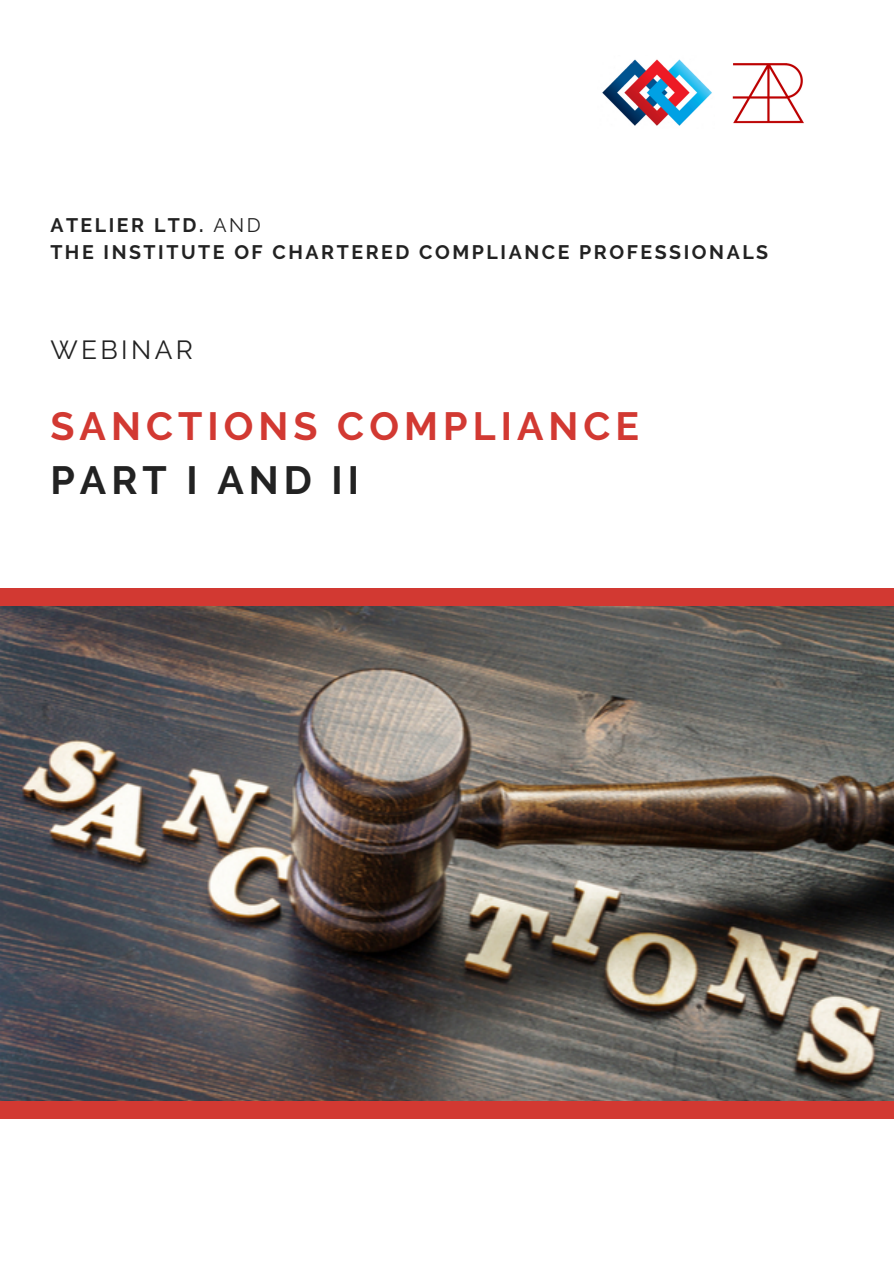
<style>
.page{position:relative;width:894px;height:1264px;background:#fff}
.page>*{position:absolute;margin:0;border:0;box-sizing:border-box;transform-origin:0 0}
.t1{font:700 39.15px "Raleway";letter-spacing:.13em;color:#d23932}
.t2{font:700 39.15px "Raleway";letter-spacing:.13em;color:#222}
.t3{font:26.1px "Raleway";letter-spacing:.13em;color:#222}
.t4{font:700 19.5px "Raleway";letter-spacing:.13em;color:#222}
.s1{font-weight:400}
</style>
<div class="page">
<img style="left:0;top:605px;width:893px;height:496px">
<div style="left:0;top:588px;width:893px;height:17px;background:#d23932"></div>
<div style="left:0;top:1101px;width:893px;height:17px;background:#d23932"></div>
<img style="left:732px;top:63px;width:72px;height:61px">
<img style="left:602px;top:59px;width:110px;height:67px">
<p class="t4" style="left:50px;top:213px;width:212px">ATELIER LTD. <span class="s1">AND</span></p>
<p class="t4" style="left:50px;top:240px;width:719px">THE INSTITUTE OF CHARTERED COMPLIANCE PROFESSIONALS</p>
<p class="t3" style="left:50px;top:334px;width:144px">WEBINAR</p>
<p class="t1" style="left:50px;top:403px;width:590px">SANCTIONS COMPLIANCE</p>
<p class="t2" style="left:50px;top:457px;width:310px">PART I AND II</p>
</div>
